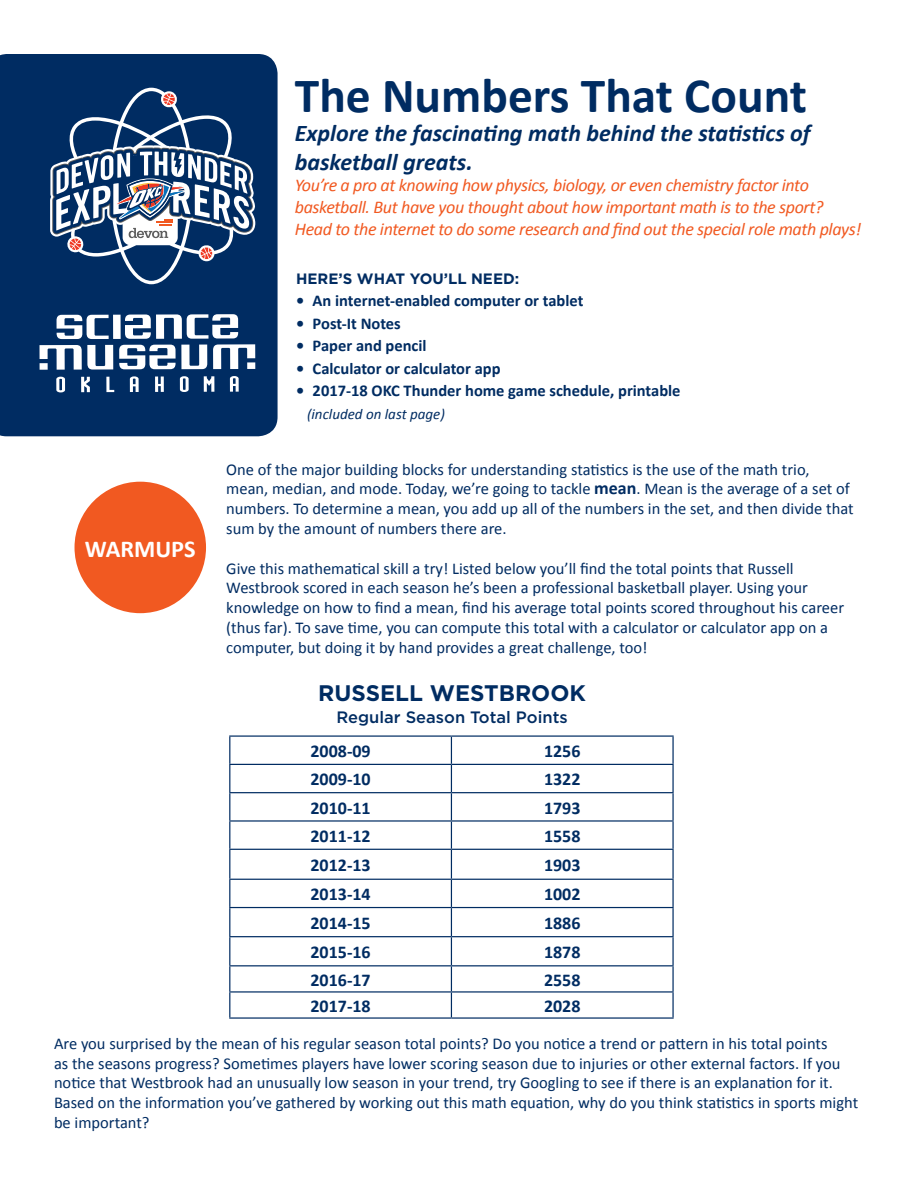
<style>
.page{position:relative;width:918px;height:1188px;background:#fff}
.page>*{position:absolute;margin:0;border:0;box-sizing:border-box;transform-origin:0 0}
.t1{font:700 49.5px "Calibri";color:#002c62}
.t2{font:700 24.3px "Calibri";color:#fff}
.t3{font:italic 700 24px/28.8px "Calibri";color:#002c62}
.t4{font:700 22.5px "Gotham HTF";color:#002c62}
.t5{font:italic 18px/21.6px "Calibri";letter-spacing:-.02em;color:#f15921}
.t6{font:700 18px "Calibri";color:#002c62}
.t7{font:16.5px/19.8px "Calibri";color:#002c62}
.t8{font:700 16.5px "Calibri";color:#002c62}
.t9{font:500 16.5px "Gotham HTF";color:#002c62}
.t10{font:700 15px "Gotham HTF";color:#002c62}
.List_Paragraph{font:italic 15px "Calibri";color:#002c62}
.s1{font-weight:700;font-size:18px}
</style>
<div class="page">
<div style="left:0;top:54px;width:278px;height:382px;background:#002c62"></div>
<svg style="left:50px;top:88px;width:205px;height:196px"></svg>
<svg style="left:56px;top:377px;width:9px;height:15px"></svg>
<svg style="left:81px;top:377px;width:9px;height:15px"></svg>
<svg style="left:106px;top:377px;width:8px;height:15px"></svg>
<svg style="left:130px;top:376px;width:9px;height:16px"></svg>
<svg style="left:155px;top:377px;width:9px;height:15px"></svg>
<svg style="left:180px;top:376px;width:9px;height:16px"></svg>
<svg style="left:204px;top:376px;width:10px;height:16px"></svg>
<svg style="left:230px;top:376px;width:9px;height:16px"></svg>
<div style="left:113px;top:315px;width:8px;height:24px;background:#fff"></div>
<svg style="left:57px;top:315px;width:52px;height:24px"></svg>
<svg style="left:119px;top:314px;width:136px;height:55px"></svg>
<svg style="left:40px;top:345px;width:73px;height:25px"></svg>
<div style="left:75px;top:482px;width:131px;height:131px;background:#f15921;border-radius:50%"></div>
<hr style="left:229px;top:735px;width:222px;height:2px;background:#002c62">
<hr style="left:451px;top:735px;width:223px;height:2px;background:#002c62">
<hr style="left:672px;top:737px;width:2px;height:27px;background:#002c62">
<hr style="left:229px;top:764px;width:222px;height:1px;background:#002c62">
<hr style="left:451px;top:764px;width:223px;height:1px;background:#002c62">
<hr style="left:672px;top:765px;width:2px;height:27px;background:#002c62">
<hr style="left:229px;top:792px;width:222px;height:1px;background:#002c62">
<hr style="left:451px;top:792px;width:223px;height:1px;background:#002c62">
<hr style="left:672px;top:793px;width:2px;height:27px;background:#002c62">
<hr style="left:229px;top:820px;width:222px;height:2px;background:#002c62">
<hr style="left:451px;top:820px;width:223px;height:2px;background:#002c62">
<hr style="left:672px;top:822px;width:2px;height:27px;background:#002c62">
<hr style="left:229px;top:849px;width:222px;height:1px;background:#002c62">
<hr style="left:451px;top:849px;width:223px;height:1px;background:#002c62">
<hr style="left:672px;top:850px;width:2px;height:29px;background:#002c62">
<hr style="left:229px;top:879px;width:222px;height:1px;background:#002c62">
<hr style="left:451px;top:879px;width:223px;height:1px;background:#002c62">
<hr style="left:672px;top:880px;width:2px;height:27px;background:#002c62">
<hr style="left:229px;top:907px;width:222px;height:1px;background:#002c62">
<hr style="left:451px;top:907px;width:223px;height:1px;background:#002c62">
<hr style="left:672px;top:908px;width:2px;height:28px;background:#002c62">
<hr style="left:229px;top:936px;width:222px;height:1px;background:#002c62">
<hr style="left:451px;top:936px;width:223px;height:1px;background:#002c62">
<hr style="left:672px;top:937px;width:2px;height:28px;background:#002c62">
<hr style="left:229px;top:965px;width:222px;height:1px;background:#002c62">
<hr style="left:451px;top:965px;width:223px;height:1px;background:#002c62">
<hr style="left:672px;top:966px;width:2px;height:25px;background:#002c62">
<hr style="left:229px;top:991px;width:222px;height:2px;background:#002c62">
<svg style="left:229px;top:737px;width:1px;height:280px"></svg>
<hr style="left:451px;top:991px;width:223px;height:2px;background:#002c62">
<svg style="left:451px;top:737px;width:1px;height:280px"></svg>
<hr style="left:672px;top:993px;width:2px;height:24px;background:#002c62">
<hr style="left:229px;top:1017px;width:222px;height:2px;background:#002c62">
<hr style="left:451px;top:1017px;width:223px;height:2px;background:#002c62">
<p class="t2" style="left:85px;top:533px;width:112px">WARMUPS</p>
<p class="t1" style="left:295px;top:64px;width:514px">The Numbers That Count</p>
<p class="t3" style="left:295px;top:119px;width:517px">Explore the fascinating math behind the statistics of basketball greats.</p>
<p class="t5" style="left:295px;top:174px;width:530px">You’re a pro at knowing how physics, biology, or even chemistry factor into basketball. But have you thought about how important math is to the sport?</p>
<p class="t5" style="left:295px;top:217px;width:568px">Head to the internet to do some research and find out the special role math plays!</p>
<p class="t10" style="left:296px;top:270px;width:225px">HERE’S WHAT YOU’LL NEED:</p>
<p class="t8" style="left:296px;top:290px;width:289px">• An internet-enabled computer or tablet</p>
<p class="t8" style="left:296px;top:313px;width:106px">• Post-It Notes</p>
<p class="t8" style="left:296px;top:335px;width:132px">• Paper and pencil</p>
<p class="t8" style="left:296px;top:358px;width:206px">• Calculator or calculator app</p>
<p class="t8" style="left:296px;top:380px;width:386px">• 2017-18 OKC Thunder home game schedule, printable</p>
<p class="List_Paragraph" style="left:307px;top:404px;width:139px">(included on last page)</p>
<p class="t7" style="left:226px;top:459px;width:629px">One of the major building blocks for understanding statistics is the use of the math trio, mean, median, and mode. Today, we’re going to tackle <span class="s1">mean</span>. Mean is the average of a set of numbers. To determine a mean, you add up all of the numbers in the set, and then divide that sum by the amount of numbers there are.</p>
<p class="t7" style="left:226px;top:558px;width:619px">Give this mathematical skill a try! Listed below you’ll find the total points that Russell Westbrook scored in each season he’s been a professional basketball player. Using your knowledge on how to find a mean, find his average total points scored throughout his career (thus far). To save time, you can compute this total with a calculator or calculator app on a computer, but doing it by hand provides a great challenge, too!</p>
<p class="t4" style="left:318px;top:680px;width:269px">RUSSELL WESTBROOK</p>
<p class="t9" style="left:337px;top:708px;width:233px">Regular Season Total Points</p>
<p class="t6" style="left:311px;top:740px;width:62px">2008-09</p>
<p class="t6" style="left:544px;top:740px;width:38px">1256</p>
<p class="t6" style="left:311px;top:768px;width:62px">2009-10</p>
<p class="t6" style="left:544px;top:768px;width:38px">1322</p>
<p class="t6" style="left:311px;top:796px;width:62px">2010-11</p>
<p class="t6" style="left:544px;top:796px;width:38px">1793</p>
<p class="t6" style="left:311px;top:824px;width:62px">2011-12</p>
<p class="t6" style="left:544px;top:824px;width:38px">1558</p>
<p class="t6" style="left:311px;top:854px;width:62px">2012-13</p>
<p class="t6" style="left:544px;top:854px;width:38px">1903</p>
<p class="t6" style="left:311px;top:883px;width:62px">2013-14</p>
<p class="t6" style="left:544px;top:883px;width:38px">1002</p>
<p class="t6" style="left:311px;top:911px;width:62px">2014-15</p>
<p class="t6" style="left:544px;top:911px;width:38px">1886</p>
<p class="t6" style="left:311px;top:941px;width:62px">2015-16</p>
<p class="t6" style="left:544px;top:941px;width:38px">1878</p>
<p class="t6" style="left:311px;top:968px;width:62px">2016-17</p>
<p class="t6" style="left:544px;top:968px;width:38px">2558</p>
<p class="t6" style="left:311px;top:994px;width:62px">2017-18</p>
<p class="t6" style="left:544px;top:994px;width:38px">2028</p>
<p class="t7" style="left:54px;top:1033px;width:806px">Are you surprised by the mean of his regular season total points? Do you notice a trend or pattern in his total points<br>as the seasons progress? Sometimes players have lower scoring season due to injuries or other external factors. If you notice that Westbrook had an unusually low season in your trend, try Googling to see if there is an explanation for it.<br>Based on the information you’ve gathered by working out this math equation, why do you think statistics in sports might be important?</p>
</div>
